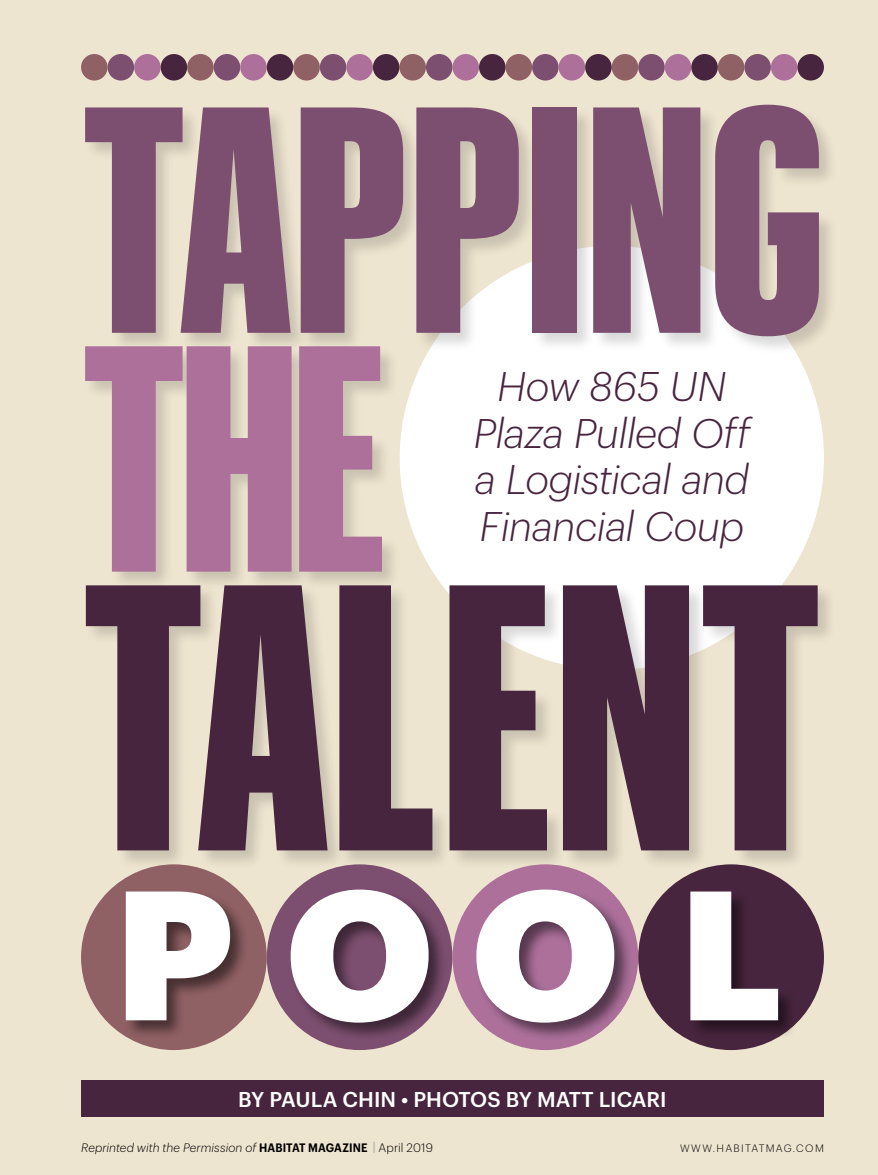
<style>
.page{position:relative;width:878px;height:1175px;background:#fff}
.page>*{position:absolute;margin:0;border:0;box-sizing:border-box;transform-origin:0 0}
.t1{font:900 370.5px "Graphik XX Cond";letter-spacing:.005em;color:#48253e}
.t2{font:900 315px "Graphik XX Cond";letter-spacing:.005em;color:#7c4e6f}
.t3{font:900 315px "Graphik XX Cond";color:#ac709b}
.t4{font:900 180px "Graphik";color:#fff}
.t5{font:italic 300 40.5px/46.5px "Graphik";letter-spacing:-.015em;color:#48253e;text-align:center}
.t6{font:500 21px "Graphik";letter-spacing:-.005em;color:#fff}
.t7{font:italic 300 12px "Graphik";letter-spacing:.005em;color:#000}
.t8{font:300 10.5px "Graphik";letter-spacing:.12em;color:#000}
.s1{font-weight:600;font-style:normal}
.s2{font-weight:400;font-style:normal;color:#939598}
.s3{font-style:normal}
</style>
<div class="page">
<div style="left:0;top:0;width:878px;height:1174px;background:#eee5d0"></div>
<div style="left:399px;top:246px;width:425px;height:424px;background:#fff;border-radius:50%"></div>
<div style="left:84px;top:104px;width:753px;height:251px;background:#000;opacity:.15"></div>
<div style="left:84px;top:345px;width:317px;height:246px;background:#000;opacity:.15"></div>
<div style="left:85px;top:584px;width:751px;height:285px;background:#000;opacity:.15"></div>
<div style="left:81px;top:1080px;width:743px;height:36px;background:#48253e"></div>
<div style="left:81px;top:54px;width:27px;height:27px;background:#8f6064;border-radius:50%"></div>
<div style="left:505px;top:54px;width:27px;height:27px;background:#8f6064;border-radius:50%"></div>
<div style="left:293px;top:54px;width:27px;height:27px;background:#8f6064;border-radius:50%"></div>
<div style="left:717px;top:54px;width:27px;height:27px;background:#8f6064;border-radius:50%"></div>
<div style="left:187px;top:54px;width:27px;height:27px;background:#8f6064;border-radius:50%"></div>
<div style="left:611px;top:54px;width:27px;height:27px;background:#8f6064;border-radius:50%"></div>
<div style="left:399px;top:54px;width:27px;height:27px;background:#8f6064;border-radius:50%"></div>
<div style="left:108px;top:54px;width:26px;height:27px;background:#7c4e6f;border-radius:50%"></div>
<div style="left:532px;top:54px;width:26px;height:27px;background:#7c4e6f;border-radius:50%"></div>
<div style="left:320px;top:54px;width:26px;height:27px;background:#7c4e6f;border-radius:50%"></div>
<div style="left:744px;top:54px;width:26px;height:27px;background:#7c4e6f;border-radius:50%"></div>
<div style="left:214px;top:54px;width:26px;height:27px;background:#7c4e6f;border-radius:50%"></div>
<div style="left:638px;top:54px;width:26px;height:27px;background:#7c4e6f;border-radius:50%"></div>
<div style="left:426px;top:54px;width:26px;height:27px;background:#7c4e6f;border-radius:50%"></div>
<div style="left:134px;top:54px;width:27px;height:27px;background:#ac709b;border-radius:50%"></div>
<div style="left:558px;top:54px;width:27px;height:27px;background:#ac709b;border-radius:50%"></div>
<div style="left:346px;top:54px;width:27px;height:27px;background:#ac709b;border-radius:50%"></div>
<div style="left:770px;top:54px;width:27px;height:27px;background:#ac709b;border-radius:50%"></div>
<div style="left:240px;top:54px;width:27px;height:27px;background:#ac709b;border-radius:50%"></div>
<div style="left:664px;top:54px;width:27px;height:27px;background:#ac709b;border-radius:50%"></div>
<div style="left:452px;top:54px;width:27px;height:27px;background:#ac709b;border-radius:50%"></div>
<div style="left:161px;top:54px;width:26px;height:27px;background:#48253e;border-radius:50%"></div>
<div style="left:585px;top:54px;width:26px;height:27px;background:#48253e;border-radius:50%"></div>
<div style="left:373px;top:54px;width:26px;height:27px;background:#48253e;border-radius:50%"></div>
<div style="left:797px;top:54px;width:26px;height:27px;background:#48253e;border-radius:50%"></div>
<div style="left:267px;top:54px;width:26px;height:27px;background:#48253e;border-radius:50%"></div>
<div style="left:691px;top:54px;width:26px;height:27px;background:#48253e;border-radius:50%"></div>
<div style="left:479px;top:54px;width:26px;height:27px;background:#48253e;border-radius:50%"></div>
<div style="left:81px;top:864px;width:186px;height:186px;background:#8f6064;border-radius:50%"></div>
<div style="left:267px;top:864px;width:185px;height:186px;background:#7c4e6f;border-radius:50%"></div>
<div style="left:452px;top:864px;width:186px;height:186px;background:#ac709b;border-radius:50%"></div>
<div style="left:638px;top:864px;width:186px;height:186px;background:#48253e;border-radius:50%"></div>
<div style="left:125px;top:890px;width:124px;height:149px;background:#000;opacity:.5"></div>
<div style="left:289px;top:888px;width:159px;height:153px;background:#000;opacity:.5"></div>
<div style="left:475px;top:888px;width:158px;height:153px;background:#000;opacity:.5"></div>
<div style="left:689px;top:890px;width:108px;height:149px;background:#000;opacity:.5"></div>
<h2 class="t2" style="left:82px;top:35px;width:744px">TAPPING</h2>
<h2 class="t3" style="left:82px;top:274px;width:307px">THE</h2>
<h1 class="t1" style="left:82px;top:500px;width:741px">TALENT</h1>
<h3 class="t5" style="left:473px;top:360px;width:278px">How 865 UN<br>Plaza Pulled Off a Logistical and<br>Financial Coup</h3>
<h3 class="t4" style="left:114px;top:814px;width:671px">POOL</h3>
<h3 class="t6" style="left:238px;top:1083px;width:430px">BY PAULA CHIN • PHOTOS BY MATT LICARI</h3>
<p class="t7" style="left:81px;top:1139px;width:353px">Reprinted with the Permission of <span class="s1">HABITAT MAGAZINE</span> <span class="s2">|</span> <span class="s3">April 2019</span></p>
<p class="t8" style="left:680px;top:1141px;width:145px">WWW.HABITATMAG.COM</p>
</div>
